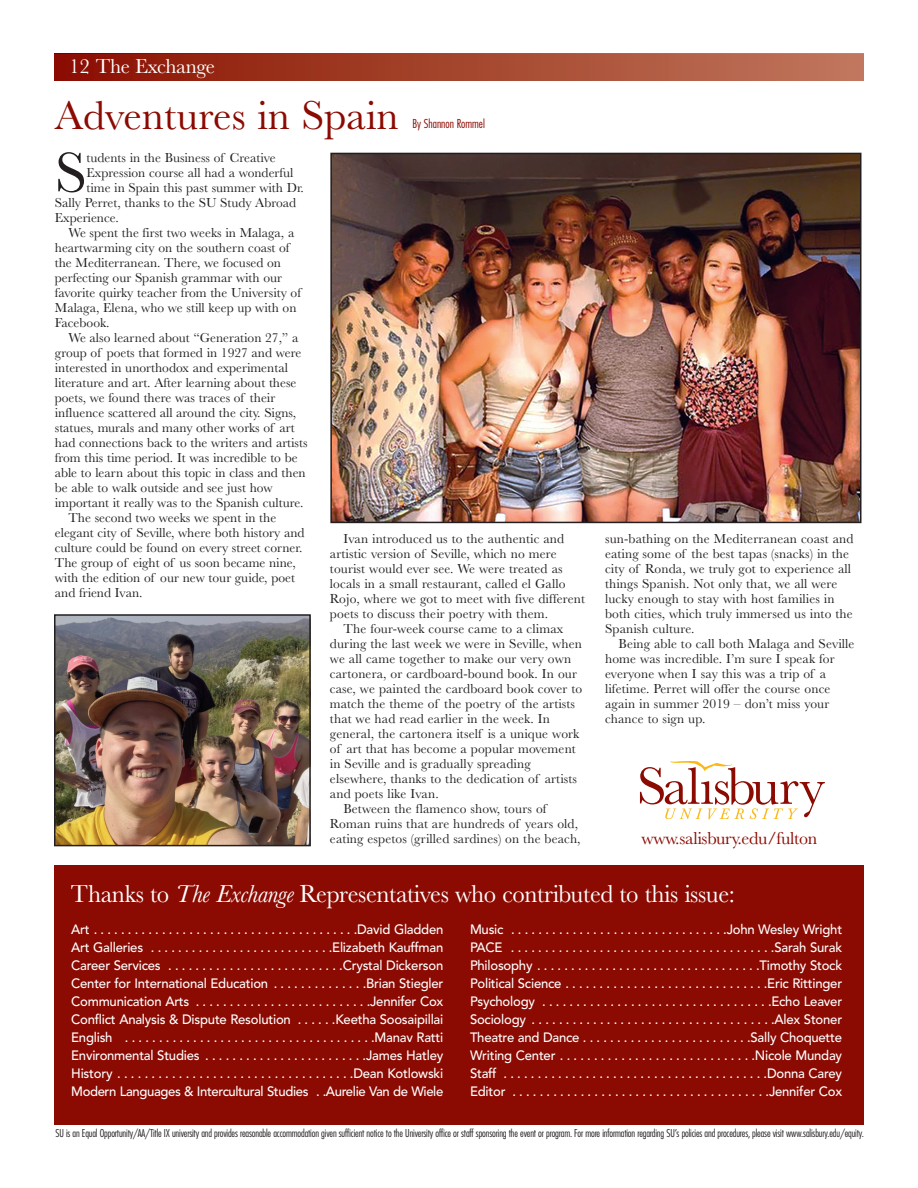
<style>
.page{position:relative;width:918px;height:1188px;background:#fff}
.page>*{position:absolute;margin:0;border:0;box-sizing:border-box;transform-origin:0 0}
.t1{font:58.8px "Baskerville";color:#231f20}
.t2{font:42px "Baskerville";color:#8b0a02}
.t3{font:25.5px "Baskerville";letter-spacing:-.015em;color:#fff}
.t4{font:21px "Baskerville";letter-spacing:-.02em;color:#fff}
.t5{font:18px "Baskerville";letter-spacing:-.015em;color:#8b0a02}
.t6{font:13.5px/15px "Baskerville";color:#231f20}
.t7{font:500 13.5px/18px "Avenir LT Com";letter-spacing:-.025em;color:#fff;text-align:justify}
.t8{font:300 condensed 12px "Futura Com";color:#8b0a02}
.t9{font:300 condensed 10.5px "Futura Com";letter-spacing:-.01em;color:#231f20}
.s1{font-style:italic}
</style>
<div class="page">
<div style="left:54px;top:54px;width:810px;height:27px;background:linear-gradient(to right,#8a1000,#c0795d)"></div>
<div style="left:54px;top:865px;width:810px;height:260px;background:#8b0a02"></div>
<img style="left:333px;top:156px;width:525px;height:364px">
<div style="left:330px;top:153px;width:531px;height:370px;border:2px solid #231f20"></div>
<img style="left:57px;top:617px;width:251px;height:226px">
<div style="left:54px;top:614px;width:257px;height:232px;border:2px solid #231f20"></div>
<svg style="left:640px;top:761px;width:185px;height:58px"></svg>
<h3 class="t4" style="left:69px;top:59px;width:148px">12 The Exchange</h3>
<h2 class="t2" style="left:55px;top:101px;width:345px">Adventures in Spain</h2>
<h1 class="t1" style="left:55px;top:153px;width:33px">S</h1>
<p class="t6" style="left:87px;top:151px;width:191px">tudents in the Business of Creative</p>
<p class="t8" style="left:412px;top:116px;width:74px">By Shannon Rommel</p>
<p class="t6" style="left:87px;top:166px;width:208px">Expression course all had a wonderful</p>
<p class="t6" style="left:87px;top:181px;width:219px">time in Spain this past summer with Dr.</p>
<p class="t6" style="left:55px;top:196px;width:243px">Sally Perret, thanks to the SU Study Abroad</p>
<p class="t6" style="left:55px;top:211px;width:65px">Experience.</p>
<p class="t6" style="left:68px;top:226px;width:228px">We spent the first two weeks in Malaga, a</p>
<p class="t6" style="left:55px;top:241px;width:236px">heartwarming city on the southern coast of</p>
<p class="t6" style="left:55px;top:256px;width:228px">the Mediterranean. There, we focused on</p>
<p class="t6" style="left:55px;top:271px;width:229px">perfecting our Spanish grammar with our</p>
<p class="t6" style="left:55px;top:286px;width:248px">favorite quirky teacher from the University of</p>
<p class="t6" style="left:55px;top:301px;width:243px">Malaga, Elena, who we still keep up with on</p>
<p class="t6" style="left:55px;top:316px;width:56px">Facebook.</p>
<p class="t6" style="left:68px;top:331px;width:231px">We also learned about “Generation 27,” a</p>
<p class="t6" style="left:55px;top:346px;width:248px">group of poets that formed in 1927 and were</p>
<p class="t6" style="left:55px;top:361px;width:235px">interested in unorthodox and experimental</p>
<p class="t6" style="left:55px;top:376px;width:243px">literature and art. After learning about these</p>
<p class="t6" style="left:55px;top:391px;width:222px">poets, we found there was traces of their</p>
<p class="t6" style="left:55px;top:406px;width:243px">influence scattered all around the city. Signs,</p>
<p class="t6" style="left:55px;top:421px;width:241px">statues, murals and many other works of art</p>
<p class="t6" style="left:55px;top:436px;width:254px">had connections back to the writers and artists</p>
<p class="t6" style="left:55px;top:451px;width:244px">from this time period. It was incredible to be</p>
<p class="t6" style="left:55px;top:466px;width:252px">able to learn about this topic in class and then</p>
<p class="t6" style="left:55px;top:481px;width:219px">be able to walk outside and see just how</p>
<p class="t6" style="left:55px;top:496px;width:250px">important it really was to the Spanish culture.</p>
<p class="t6" style="left:68px;top:511px;width:210px">The second two weeks we spent in the</p>
<p class="t6" style="left:55px;top:526px;width:251px">elegant city of Seville, where both history and</p>
<p class="t6" style="left:55px;top:541px;width:249px">culture could be found on every street corner.</p>
<p class="t6" style="left:55px;top:556px;width:242px">The group of eight of us soon became nine,</p>
<p class="t6" style="left:55px;top:571px;width:242px">with the edition of our new tour guide, poet</p>
<p class="t6" style="left:55px;top:586px;width:89px">and friend Ivan.</p>
<p class="t6" style="left:343px;top:532px;width:222px">Ivan introduced us to the authentic and</p>
<p class="t6" style="left:330px;top:547px;width:228px">artistic version of Seville, which no mere</p>
<p class="t6" style="left:330px;top:562px;width:234px">tourist would ever see. We were treated as</p>
<p class="t6" style="left:330px;top:577px;width:237px">locals in a small restaurant, called el Gallo</p>
<p class="t6" style="left:330px;top:592px;width:257px">Rojo, where we got to meet with five different</p>
<p class="t6" style="left:330px;top:607px;width:220px">poets to discuss their poetry with them.</p>
<p class="t6" style="left:343px;top:622px;width:221px">The four-week course came to a climax</p>
<p class="t6" style="left:330px;top:637px;width:253px">during the last week we were in Seville, when</p>
<p class="t6" style="left:330px;top:652px;width:243px">we all came together to make our very own</p>
<p class="t6" style="left:330px;top:667px;width:249px">cartonera, or cardboard-bound book. In our</p>
<p class="t6" style="left:330px;top:682px;width:254px">case, we painted the cardboard book cover to</p>
<p class="t6" style="left:330px;top:697px;width:247px">match the theme of the poetry of the artists</p>
<p class="t6" style="left:330px;top:712px;width:222px">that we had read earlier in the week. In</p>
<p class="t6" style="left:330px;top:727px;width:251px">general, the cartonera itself is a unique work</p>
<p class="t6" style="left:330px;top:742px;width:247px">of art that has become a popular movement</p>
<p class="t6" style="left:330px;top:757px;width:202px">in Seville and is gradually spreading</p>
<p class="t6" style="left:330px;top:772px;width:249px">elsewhere, thanks to the dedication of artists</p>
<p class="t6" style="left:330px;top:787px;width:110px">and poets like Ivan.</p>
<p class="t6" style="left:343px;top:802px;width:205px">Between the flamenco show, tours of</p>
<p class="t6" style="left:330px;top:817px;width:250px">Roman ruins that are hundreds of years old,</p>
<p class="t6" style="left:330px;top:832px;width:252px">eating espetos (grilled sardines) on the beach,</p>
<p class="t6" style="left:605px;top:532px;width:250px">sun-bathing on the Mediterranean coast and eating some of the best tapas (snacks) in the city of Ronda, we truly got to experience all things Spanish. Not only that, we all were lucky enough to stay with host families in both cities, which truly immersed us into the Spanish culture.</p>
<p class="t6" style="left:605px;top:637px;width:251px;text-indent:14px">Being able to call both Malaga and Seville home was incredible. I’m sure I speak for everyone when I say this was a trip of a lifetime. Perret will offer the course once again in summer 2019 – don’t miss your chance to sign up.</p>
<h3 class="t5" style="left:642px;top:832px;width:177px">www.salisbury.edu/fulton</h3>
<h3 class="t3" style="left:71px;top:885px;width:666px">Thanks to <span class="s1">The Exchange</span> Representatives who contributed to this issue:</h3>
<p class="t7" style="left:71px;top:920px;width:374px">Art . . . . . . . . . . . . . . . . . . . . . . . . . . . . . . . . . . . . . . .David Gladden Art Galleries . . . . . . . . . . . . . . . . . . . . . . . . . . .Elizabeth Kauffman Career Services . . . . . . . . . . . . . . . . . . . . . . . . . .Crystal Dickerson Center for International Education . . . . . . . . . . . . . .Brian Stiegler Communication Arts . . . . . . . . . . . . . . . . . . . . . . . . . .Jennifer Cox Conflict Analysis &amp; Dispute Resolution . . . . . .Keetha Soosaipillai English . . . . . . . . . . . . . . . . . . . . . . . . . . . . . . . . . . . . .Manav Ratti Environmental Studies . . . . . . . . . . . . . . . . . . . . . . . .James Hatley History . . . . . . . . . . . . . . . . . . . . . . . . . . . . . . . . . . .Dean Kotlowski Modern Languages &amp; Intercultural Studies . .Aurelie Van de Wiele</p>
<p class="t7" style="left:470px;top:920px;width:374px">Music . . . . . . . . . . . . . . . . . . . . . . . . . . . . . . . .John Wesley Wright PACE . . . . . . . . . . . . . . . . . . . . . . . . . . . . . . . . . . . . . . .Sarah Surak Philosophy . . . . . . . . . . . . . . . . . . . . . . . . . . . . . . . . .Timothy Stock Political Science . . . . . . . . . . . . . . . . . . . . . . . . . . . . . .Eric Rittinger Psychology . . . . . . . . . . . . . . . . . . . . . . . . . . . . . . . . . .Echo Leaver Sociology . . . . . . . . . . . . . . . . . . . . . . . . . . . . . . . . . . . .Alex Stoner Theatre and Dance . . . . . . . . . . . . . . . . . . . . . . . . .Sally Choquette Writing Center . . . . . . . . . . . . . . . . . . . . . . . . . . . . .Nicole Munday Staff . . . . . . . . . . . . . . . . . . . . . . . . . . . . . . . . . . . . . . .Donna Carey Editor . . . . . . . . . . . . . . . . . . . . . . . . . . . . . . . . . . . . . .Jennifer Cox</p>
<p class="t9" style="left:55px;top:1126px;width:810px">SU is an Equal Opportunity/AA/Title IX university and provides reasonable accommodation given sufficient notice to the University office or staff sponsoring the event or program. For more information regarding SU’s policies and procedures, please visit www.salisbury.edu/equity.</p>
</div>
